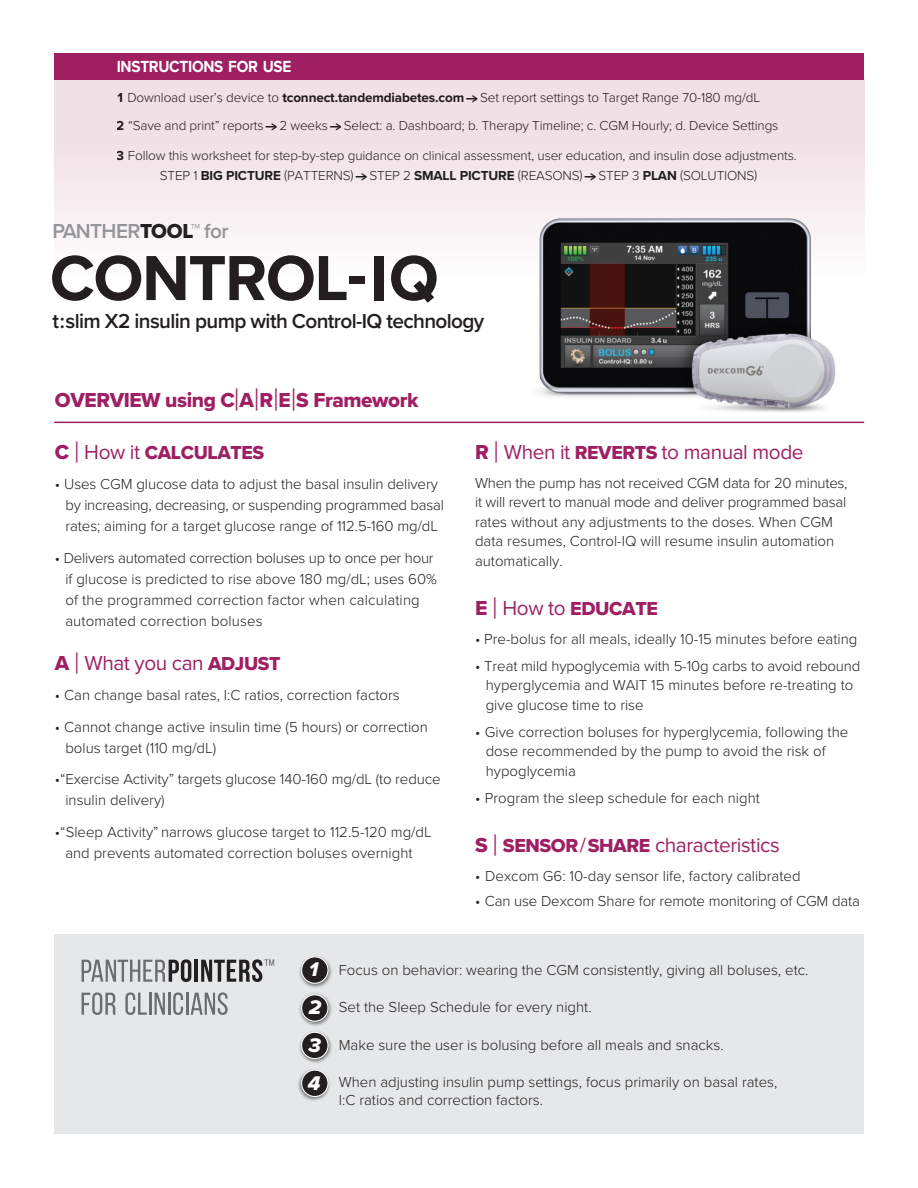
<style>
.page{position:relative;width:918px;height:1188px;background:#fff}
.page>*{position:absolute;margin:0;border:0;box-sizing:border-box;transform-origin:0 0}
.t1{font:700 66px "Proxima Nova";letter-spacing:-.02em;color:#231f20}
.t2{font:21px "Proxima Nova";letter-spacing:-.02em;color:#9e2063}
.t3{font:600 21px "Proxima Nova";letter-spacing:-.03em;color:#231f20}
.t4{font:21px "Proxima Nova Extrabld";letter-spacing:-.02em;color:#9e2063}
.t5{font:600 21px "Proxima Nova";letter-spacing:-.03em;color:#939598}
.t6{font:20.55px "Proxima Nova Extrabld It";color:#fff}
.t7{font:19.5px "Proxima Nova Extrabld";letter-spacing:-.02em;color:#9e2063}
.t8{font:700 16.65px "Proxima Nova";letter-spacing:-.02em;color:#fff;scale:.92 1}
.t9{font:300 15px/21px "Proxima Nova";color:#231f20}
.t10{font:300 13.5px/28.5px "Proxima Nova";letter-spacing:-.01em;color:#231f20}
.s1{font-weight:700}
.s2{font-weight:700;font-size:15.6px}
.s3{font-family:"Proxima Nova Extrabld";font-weight:400;color:#231f20}
.s4{font-family:"Proxima Nova Extrabld";font-weight:400}
.s5{font-family:"Proxima Nova";font-weight:300;font-size:31.5px}
.s6{font-size:21px}
.s7{font-family:"Proxima Nova";font-weight:300;font-size:30px}
.s8{font-family:"Proxima Nova";font-size:21px}
.s9{font-family:"Proxima Nova Extrabld"}
.s10{font-weight:300;font-size:30px}
.s11{font-family:"Proxima Nova Extrabld";font-size:19.5px}
</style>
<div class="page">
<div style="left:54px;top:79px;width:810px;height:210px;background:linear-gradient(to bottom,#eedae0,#fefdfd)"></div>
<div style="left:54px;top:53px;width:810px;height:26px;background:#9e1f62"></div>
<img style="left:524px;top:218px;width:320px;height:206px">
<hr style="left:54px;top:422px;width:810px;height:1px;background:#9e2063">
<div style="left:54px;top:934px;width:810px;height:199px;background:#e6e7e9"></div>
<img style="left:298px;top:956px;width:34px;height:145px">
<div style="left:302px;top:1032px;width:26px;height:27px;background:#231f20;border-radius:50%"></div>
<div style="left:301px;top:1032px;width:28px;height:27px;border:1px solid #fff;border-radius:50%"></div>
<div style="left:302px;top:995px;width:26px;height:26px;background:#231f20;border-radius:50%"></div>
<div style="left:301px;top:994px;width:28px;height:28px;border:1px solid #fff;border-radius:50%"></div>
<div style="left:302px;top:957px;width:26px;height:26px;background:#231f20;border-radius:50%"></div>
<div style="left:301px;top:956px;width:28px;height:28px;border:1px solid #fff;border-radius:50%"></div>
<div style="left:302px;top:1070px;width:26px;height:26px;background:#231f20;border-radius:50%"></div>
<div style="left:301px;top:1070px;width:28px;height:27px;border:1px solid #fff;border-radius:50%"></div>
<svg style="left:82px;top:959px;width:109px;height:23px"></svg>
<hr style="left:194px;top:960px;width:4px;height:22px;background:#231f20">
<svg style="left:201px;top:959px;width:73px;height:23px"></svg>
<svg style="left:82px;top:992px;width:34px;height:23px"></svg>
<svg style="left:125px;top:992px;width:22px;height:23px"></svg>
<hr style="left:149px;top:993px;width:3px;height:22px;background:#6c6d70">
<svg style="left:155px;top:993px;width:10px;height:22px"></svg>
<hr style="left:168px;top:993px;width:2px;height:22px;background:#6c6d70">
<svg style="left:173px;top:992px;width:10px;height:23px"></svg>
<hr style="left:186px;top:993px;width:2px;height:22px;background:#6c6d70">
<svg style="left:191px;top:992px;width:37px;height:23px"></svg>
<p class="t8" style="left:117px;top:54px;width:191px">INSTRUCTIONS FOR USE</p>
<p class="t10" style="left:117px;top:82px;width:663px"><span class="s1">1</span> Download user’s device to <span class="s1">tconnect.tandemdiabetes.com—</span><span class="s2">&gt;</span> Set report settings to Target Range 70-180 mg/dL<br><span class="s1">2</span> “Save and print” reports<span class="s1">—</span><span class="s2">&gt;</span> 2 weeks <span class="s1">—</span><span class="s2">&gt;</span> Select: a. Dashboard; b. Therapy Timeline; c. CGM Hourly; d. Device Settings</p>
<p class="t10" style="left:117px;top:145px;width:681px;line-height:19.5px;text-align:center"><span class="s1">3</span> Follow this worksheet for step-by-step guidance on clinical assessment, user education, and insulin dose adjustments.<br>STEP 1 <span class="s1">BIG PICTURE</span> (PATTERNS) <span class="s1">—</span><span class="s2">&gt;</span> STEP 2 <span class="s1">SMALL PICTURE</span> (REASONS) <span class="s1">—</span><span class="s2">&gt;</span> STEP 3 <span class="s1">PLAN</span> (SOLUTIONS)</p>
<h2 class="t5" style="left:53px;top:215px;width:177px">PANTHER<span class="s3">TOOL</span><span class="s4">™</span> for</h2>
<h1 class="t1" style="left:50px;top:229px;width:390px">CONTROL-IQ</h1>
<h2 class="t3" style="left:53px;top:306px;width:433px">t:slim X2 insulin pump with Control-IQ technology</h2>
<h2 class="t4" style="left:55px;top:385px;width:365px">OVERVIEW using C<span class="s5">|</span>A<span class="s5">|</span>R<span class="s5">|</span>E<span class="s5">|</span>S Framework</h2>
<h3 class="t7" style="left:55px;top:438px;width:211px"><span class="s6">C</span> <span class="s7">|</span> <span class="s8">How it</span> CALCULATES</h3>
<p class="t9" style="left:65px;top:473px;width:380px;text-indent:-10px">• Uses CGM glucose data to adjust the basal insulin delivery by increasing, decreasing, or suspending programmed basal rates; aiming for a target glucose range of 112.5-160 mg/dL</p>
<p class="t9" style="left:65px;top:547px;width:373px;text-indent:-10px">• Delivers automated correction boluses up to once per hour if glucose is predicted to rise above 180 mg/dL; uses 60% of the programmed correction factor when calculating automated correction boluses</p>
<h2 class="t2" style="left:55px;top:651px;width:227px"><span class="s9">A</span> <span class="s10">|</span> What you can <span class="s11">ADJUST</span></h2>
<p class="t9" style="left:55px;top:684px;width:346px">• Can change basal rates, I:C ratios, correction factors</p>
<p class="t9" style="left:65px;top:716px;width:364px;text-indent:-10px">• Cannot change active insulin time (5 hours) or correction bolus target (110 mg/dL)</p>
<p class="t9" style="left:65px;top:768px;width:377px;text-indent:-10px">•“Exercise Activity” targets glucose 140-160 mg/dL (to reduce insulin delivery)</p>
<p class="t9" style="left:55px;top:821px;width:378px;text-align:center">•“Sleep Activity” narrows glucose target to 112.5-120 mg/dL and prevents automated correction boluses overnight</p>
<h2 class="t2" style="left:475px;top:440px;width:330px"><span class="s9">R</span> <span class="s10">|</span> When it <span class="s11">REVERTS</span> to manual mode</h2>
<p class="t9" style="left:475px;top:472px;width:374px;line-height:19.5px">When the pump has not received CGM data for 20 minutes, it will revert to manual mode and deliver programmed basal rates without any adjustments to the doses. When CGM data resumes, Control-IQ will resume insulin automation automatically.</p>
<h3 class="t7" style="left:475px;top:594px;width:185px"><span class="s6">E</span> <span class="s7">|</span> <span class="s8">How to</span> EDUCATE</h3>
<p class="t9" style="left:475px;top:628px;width:384px">• Pre-bolus for all meals, ideally 10-15 minutes before eating</p>
<p class="t9" style="left:486px;top:655px;width:376px;line-height:19.5px;text-indent:-11px">• Treat mild hypoglycemia with 5-10g carbs to avoid rebound hyperglycemia and WAIT 15 minutes before re-treating to give glucose time to rise</p>
<p class="t9" style="left:486px;top:721px;width:364px;line-height:19.5px;text-indent:-11px">• Give correction boluses for hyperglycemia, following the dose recommended by the pump to avoid the risk of hypoglycemia</p>
<p class="t9" style="left:475px;top:787px;width:286px">• Program the sleep schedule for each night</p>
<h2 class="t2" style="left:475px;top:833px;width:306px"><span class="s9">S</span> <span class="s10">|</span> <span class="s11">SENSOR</span>/<span class="s11">SHARE</span> characteristics</h2>
<p class="t9" style="left:475px;top:865px;width:327px">• Dexcom G6: 10-day sensor life, factory calibrated</p>
<p class="t9" style="left:475px;top:890px;width:386px">• Can use Dexcom Share for remote monitoring of CGM data</p>
<h3 class="t6" style="left:309px;top:954px;width:11px">1</h3>
<h3 class="t6" style="left:309px;top:992px;width:14px">2</h3>
<h3 class="t6" style="left:309px;top:1030px;width:14px">3</h3>
<h3 class="t6" style="left:308px;top:1068px;width:14px">4</h3>
<p class="t9" style="left:339px;top:958px;width:471px">Focus on behavior: wearing the CGM consistently, giving all boluses, etc.</p>
<p class="t9" style="left:339px;top:996px;width:254px">Set the Sleep Schedule for every night.</p>
<p class="t9" style="left:339px;top:1033px;width:386px">Make sure the user is bolusing before all meals and snacks.</p>
<p class="t9" style="left:339px;top:1072px;width:440px;line-height:18px">When adjusting insulin pump settings, focus primarily on basal rates,<br>I:C ratios and correction factors.</p>
</div>
